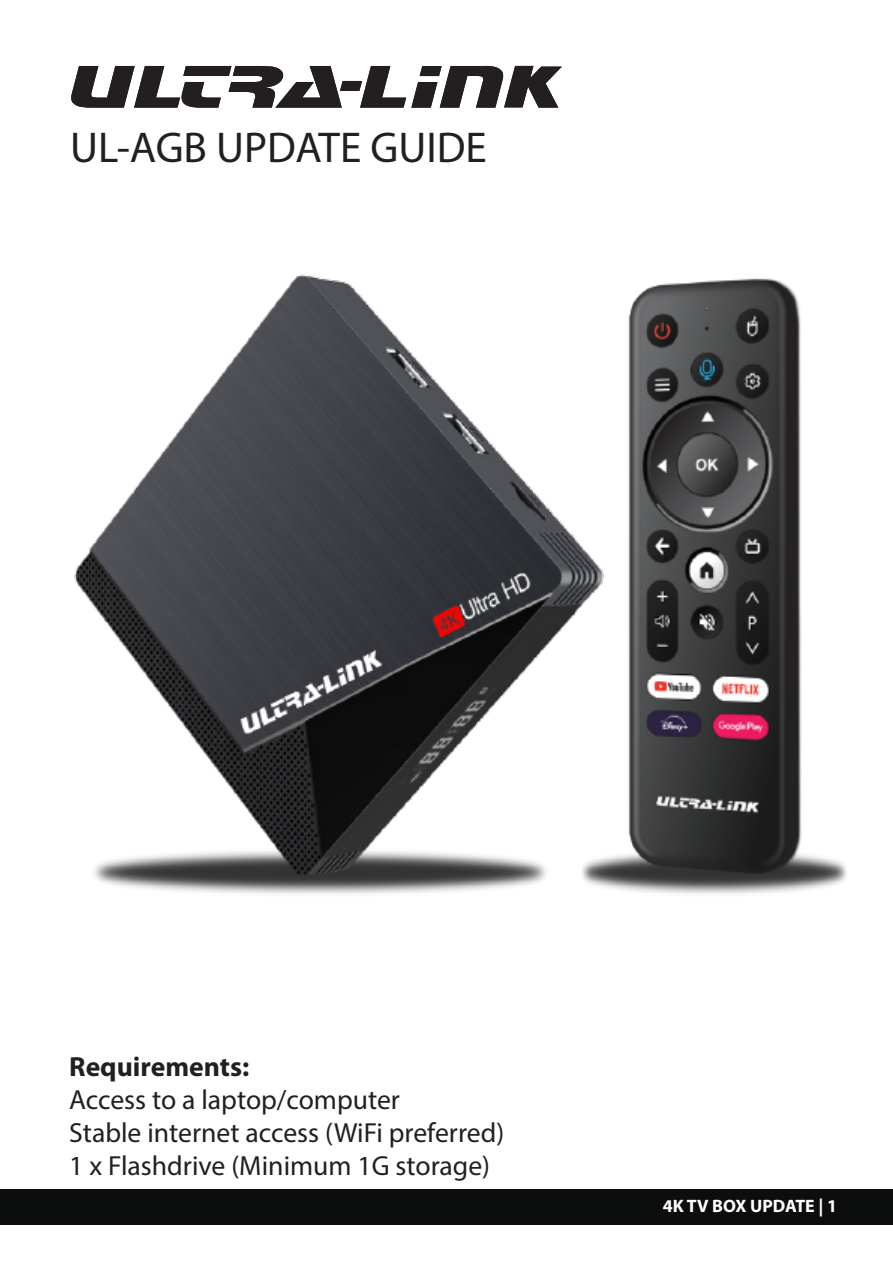
<style>
.page{position:relative;width:893px;height:1263px;background:#fff}
.page>*{position:absolute;margin:0;border:0;box-sizing:border-box;transform-origin:0 0}
.t1{font:43.2px "Myriad Pro";color:#231f20}
.t2{font:27.75px/33.3px "Myriad Pro";color:#231f20}
.t3{font:700 27.75px "Myriad Pro";color:#231f20}
.t4{font:700 18px "Myriad Pro";color:#fff}
</style>
<div class="page">
<img style="left:74px;top:274px;width:773px;height:620px">
<svg style="left:71px;top:65px;width:491px;height:43px"></svg>
<div style="left:0;top:1189px;width:893px;height:36px;background:#0c0e0d"></div>
<h1 class="t1" style="left:70px;top:121px;width:418px">UL-AGB UPDATE GUIDE</h1>
<p class="t3" style="left:69px;top:1048px;width:182px">Requirements:</p>
<p class="t2" style="left:69px;top:1082px;width:436px">Access to a laptop/computer<br>Stable internet access (WiFi preferred)<br>1 x Flashdrive (Minimum 1G storage)</p>
<p class="t4" style="left:663px;top:1194px;width:176px">4K TV BOX UPDATE | 1</p>
</div>
